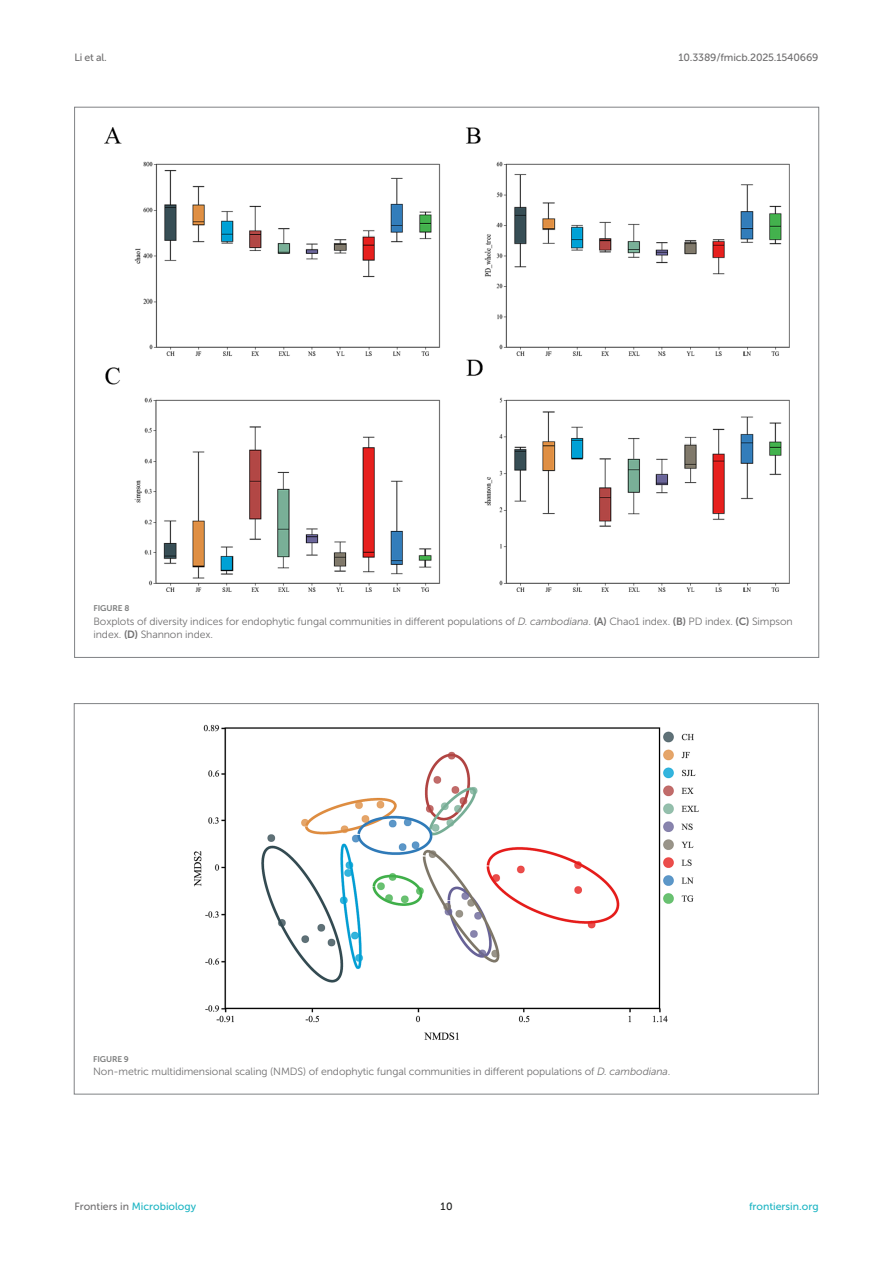
<style>
.page{position:relative;width:893px;height:1263px;background:#fff}
.page>*{position:absolute;margin:0;border:0;box-sizing:border-box;transform-origin:0 0}
.FIG_LEG{font:10.5px/13.5px "Museo Sans 300";letter-spacing:-.01em;color:#706f70}
.t1{font:10.5px "Museo Sans 500";color:#1db5c3}
.t2{font:10.5px "Museo Sans 500";letter-spacing:-.015em;color:#706f70}
.t3{font:10.5px "Museo Sans 500";color:#1b1c1b}
.FIG_HD{font:8.25px "Museo Sans 700";letter-spacing:-.01em;color:#7e7f7f}
.s1{font-style:italic}
.s2{font-family:"Museo Sans 700"}
.s3{color:#706f70}
</style>
<div class="page">
<img style="left:104px;top:127px;width:686px;height:465px">
<img style="left:193px;top:724px;width:506px;height:316px">
<p class="t2" style="left:74px;top:52px;width:34px">Li et al.</p>
<p class="t2" style="left:679px;top:52px;width:141px">10.3389/fmicb.2025.1540669</p>
<p class="FIG_HD" style="left:94px;top:604px;width:37px">FIGURE 8</p>
<p class="FIG_LEG" style="left:94px;top:615px;width:701px">Boxplots of diversity indices for endophytic fungal communities in different populations of <span class="s1">D. cambodiana</span>. <span class="s2">(A)</span> Chao1 index. <span class="s2">(B)</span> PD index. <span class="s2">(C)</span> Simpson index. <span class="s2">(D)</span> Shannon index.</p>
<p class="FIG_HD" style="left:93px;top:1054px;width:37px">FIGURE 9</p>
<p class="FIG_LEG" style="left:93px;top:1065px;width:579px">Non-metric multidimensional scaling (NMDS) of endophytic fungal communities in different populations of <span class="s1">D. cambodiana</span>.</p>
<p class="t1" style="left:74px;top:1200px;width:123px"><span class="s3">Frontiers in</span> Microbiology</p>
<p class="t3" style="left:440px;top:1200px;width:14px">10</p>
<p class="t1" style="left:749px;top:1200px;width:71px">frontiersin.org</p>
</div>
